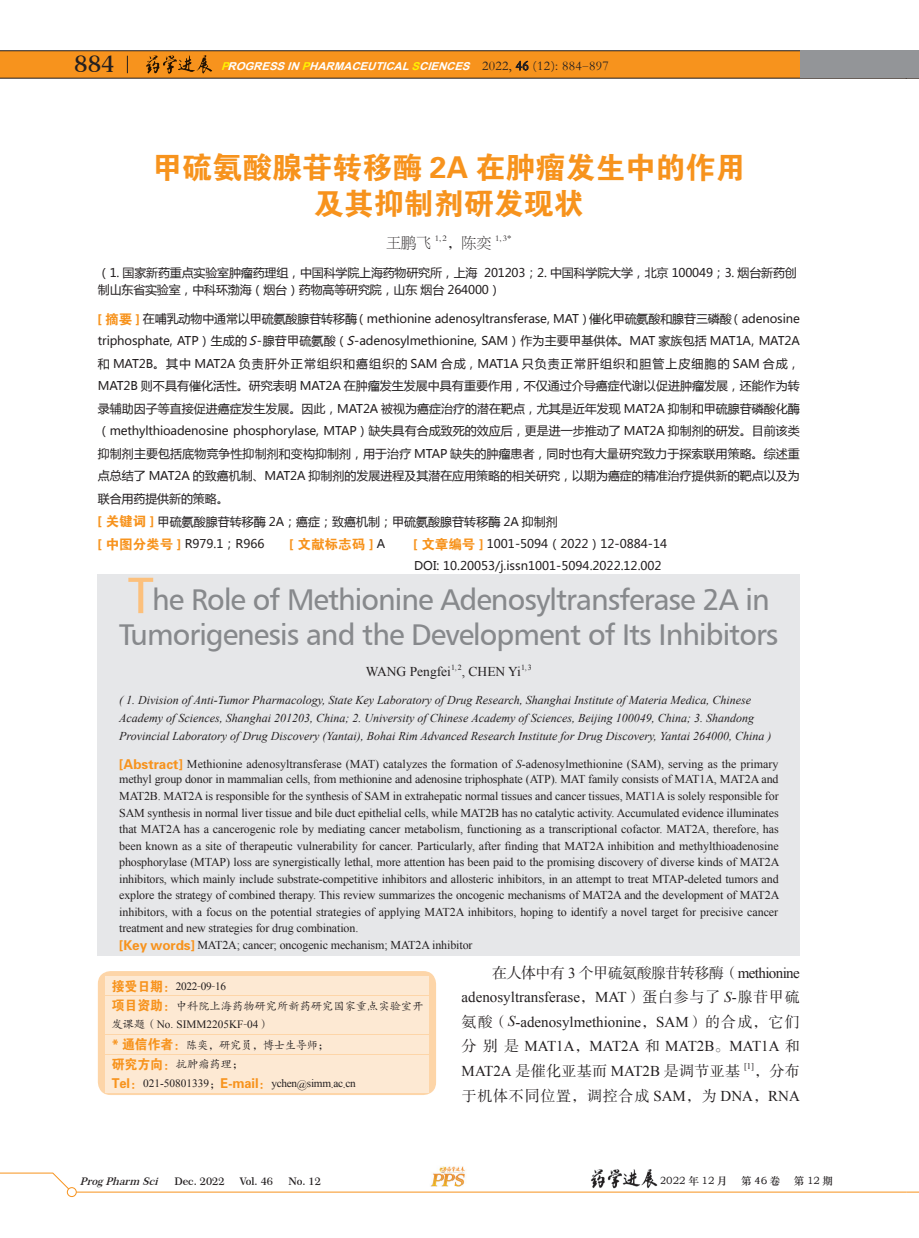
<style>
.page{position:relative;width:919px;height:1238px;background:#fff}
.page>*{position:absolute;margin:0;border:0;box-sizing:border-box;transform-origin:0 0}
.t1{font:30px/34.5px "Humanist 777 BT Roman B";letter-spacing:-.03em;color:#87898c}
.t2{font:30px/36px "FZDHTK GBK1 0";color:#f7931d;text-align:center}
.t3{font:600 23.1px "Century 751 BT";color:#231f20}
.t4{font:15px/24.6px "Times New Roman";color:#231f20;text-align:justify}
.t5{font:15px "FZSSK GBK1 0";letter-spacing:-.035em;color:#231f20}
.t6{font:15px/24.6px "FZSSK GBK1 0";letter-spacing:.05em;color:#231f20;text-align:right}
.t7{font:15px "FZSSK GBK1 0";letter-spacing:.02em;color:#231f20}
.t8{font:15px "FZBSK GBK1 0";color:#231f20}
.t9{font:13.5px "Times New Roman";color:#231f20}
.t10{font:13.5px "FZDHTK GBK1 0";color:#f7931d}
.t11{font:12px/16.5px "Times New Roman";letter-spacing:-.01em;color:#231f20}
.t12{font:12px/22.5px "Microsoft Ya Hei";color:#231f20}
.t13{font:italic 12px/18px "Times New Roman";color:#231f20}
.t14{font:11.25px "Times New Roman";color:#231f20}
.t15{font:11.25px/19.5px "FZKTK GBK1 0";letter-spacing:-.025em;color:#231f20}
.t16{font:11.25px "FZKTK GBK1 0";color:#231f20}
.t17{font:italic 700 10.95px "Arial";color:#fff;scale:1.04 1}
.t18{font:600 10.5px "Century 751 BT";color:#231f20}
.t19{font:10.5px "ST Zhongsong";color:#231f20}
.t20{font:italic 600 10.5px "Century 751 BT";color:#231f20}
.t21{font:8.7px "FZBSK GBK1 0";color:#231f20}
.t22{font:8.7px "Times New Roman";color:#231f20}
.t23{font:7.8px "Times New Roman";color:#231f20}
.s1{color:#fff101}
.s2{font-family:"Garamond";font-weight:400;font-style:normal;font-size:13.5px;color:#231f20}
.s3{font-family:"FZFSK GBK1 0";font-weight:400;font-style:normal;font-size:13.5px;color:#231f20}
.s4{font-family:"Sim Sun";font-weight:400;font-style:normal;font-size:13.5px;color:#231f20}
.s5{font-family:"FZSSK GBK1 0"}
.s6{font-family:"FZDHTK GBK1 0";font-size:13.5px;color:#f7931d}
.s7{font-style:italic}
.s8{font-family:"Microsoft Ya Hei";font-size:12px;color:#231f20}
.s9{font-size:51px;color:#fcc07c}
.s10{font-family:"Times New Roman"}
.s11{font-family:"FZKTK GBK1 0"}
</style>
<div class="page">
<svg style="left:906px;top:1191px;width:12px;height:1px"></svg>
<svg style="left:0;top:1172px;width:69px;height:20px"></svg>
<hr style="left:72px;top:1191px;width:834px;height:1px;background:#f7931d">
<div style="left:67px;top:1187px;width:9px;height:9px;background:#fff;border-radius:50%"></div>
<div style="left:67px;top:1187px;width:9px;height:9px;border:1px solid #f7931d;border-radius:50%"></div>
<img style="left:430px;top:1166px;width:35px;height:21px">
<img style="left:590px;top:1169px;width:68px;height:20px">
<svg style="left:0;top:50px;width:918px;height:28px;background:#de8c2d"></svg>
<div style="left:98px;top:574px;width:701px;height:381px;background:#e6e7e9"></div>
<svg style="left:98px;top:971px;width:338px;height:123px;background:#fddcb7"></svg>
<div style="left:105px;top:976px;width:323px;height:18px;background:#fde9d3"></div>
<div style="left:105px;top:1015px;width:323px;height:18px;background:#fde9d3"></div>
<div style="left:105px;top:1054px;width:323px;height:18px;background:#fde9d3"></div>
<div style="left:105px;top:996px;width:323px;height:18px;background:#fde9d3"></div>
<div style="left:105px;top:1035px;width:323px;height:18px;background:#fde9d3"></div>
<div style="left:105px;top:1074px;width:323px;height:18px;background:#fde9d3"></div>
<h2 class="t3" style="left:74px;top:50px;width:42px">884</h2>
<p class="t17" style="left:221px;top:58px;width:374px"><span class="s1">P</span>ROGRESSIN<span class="s1">P</span>HARMACEUTICAL<span class="s1">S</span>CIENCES <span class="s2">2 0 2 2 ,</span> <span class="s2">4 6</span> <span class="s3">(</span> <span class="s2">1 2</span> <span class="s3">)</span> <span class="s2">: 8 8 4</span> <span class="s4">-</span> <span class="s2">8 9 7</span></p>
<h1 class="t2" style="left:152px;top:150px;width:595px">甲硫氨酸腺苷转移酶 2A 在肿瘤发生中的作用及其抑制剂研发现状</h1>
<p class="t8" style="left:386px;top:235px;width:46px">王鹏飞</p>
<p class="t21" style="left:435px;top:233px;width:13px">1,2</p>
<p class="t8" style="left:446px;top:235px;width:46px">，陈奕</p>
<p class="t21" style="left:495px;top:233px;width:18px">1, 3<span class="s5">*</span></p>
<p class="t12" style="left:98px;top:263px;width:700px;line-height:17.4px">（1. 国家新药重点实验室肿瘤药理组，中国科学院上海药物研究所，上海 201203；2. 中国科学院大学，北京 100049；3. 烟台新药创制山东省实验室，中科环渤海（烟台）药物高等研究院，山东 烟台 264000）</p>
<p class="t12" style="left:98px;top:307px;width:703px"><span class="s6">[ 摘要 ]</span> 在哺乳动物中通常以甲硫氨酸腺苷转移酶（methionine adenosyltransferase, MAT）催化甲硫氨酸和腺苷三磷酸（adenosine triphosphate, ATP）生成的 <span class="s7">S</span>-腺苷甲硫氨酸（<span class="s7">S</span>-adenosylmethionine, SAM）作为主要甲基供体。MAT 家族包括 MAT1A, MAT2A和 MAT2B。其中 MAT2A 负责肝外正常组织和癌组织的 SAM 合成，MAT1A 只负责正常肝组织和胆管上皮细胞的 SAM 合成，MAT2B 则不具有催化活性。研究表明 MAT2A 在肿瘤发生发展中具有重要作用，不仅通过介导癌症代谢以促进肿瘤发展，还能作为转录辅助因子等直接促进癌症发生发展。因此，MAT2A 被视为癌症治疗的潜在靶点，尤其是近年发现 MAT2A 抑制和甲硫腺苷磷酸化酶（methylthioadenosine phosphorylase, MTAP）缺失具有合成致死的效应后，更是进一步推动了 MAT2A 抑制剂的研发。目前该类抑制剂主要包括底物竞争性抑制剂和变构抑制剂，用于治疗 MTAP 缺失的肿瘤患者，同时也有大量研究致力于探索联用策略。综述重点总结了 MAT2A 的致癌机制、MAT2A 抑制剂的发展进程及其潜在应用策略的相关研究，以期为癌症的精准治疗提供新的靶点以及为联合用药提供新的策略。<br><span class="s6">[ 关键词 ]</span> 甲硫氨酸腺苷转移酶 2A；癌症；致癌机制；甲硫氨酸腺苷转移酶 2A 抑制剂<br><span class="s6">[ 中图分类号 ]</span> R979.1；R966</p>
<p class="t10" style="left:289px;top:537px;width:97px">[ 文献标志码 ] <span class="s8">A</span></p>
<p class="t12" style="left:413px;top:532px;width:255px;line-height:21.8px"><span class="s6">[ 文章编号 ]</span> 1001-5094（2022）12-0884-14<br>DOI: 10.20053/j.issn1001-5094.2022.12.002</p>
<h1 class="t1" style="left:119px;top:582px;width:661px"><span class="s9">T</span>he Role of Methionine Adenosyltransferase 2A in<br>Tumorigenesis and the Development of Its Inhibitors</h1>
<p class="t9" style="left:366px;top:662px;width:87px">WANG Pengfei</p>
<p class="t23" style="left:451px;top:662px;width:12px">1,2</p>
<p class="t9" style="left:462px;top:662px;width:61px">, CHEN Yi</p>
<p class="t23" style="left:521px;top:662px;width:12px">1,3</p>
<p class="t13" style="left:119px;top:690px;width:653px">( 1. Division of Anti-Tumor Pharmacology, State Key Laboratory of Drug Research, Shanghai Institute of Materia Medica, Chinese<br>Academy of Sciences, Shanghai 201203, China; 2. University of Chinese Academy of Sciences, Beijing 100049, China; 3. Shandong<br>Provincial Laboratory of Drug Discovery (Yantai), Bohai Rim Advanced Research Institute for Drug Discovery, Yantai 264000, China )</p>
<p class="t11" style="left:119px;top:755px;width:661px"><span class="s6">[Abstract]</span> Methionine adenosyltransferase (MAT) catalyzes the formation of <span class="s7">S</span>-adenosylmethionine (SAM), serving as the primary methyl group donor in mammalian cells, from methionine and adenosine triphosphate (ATP). MAT family consists of MAT1A, MAT2A and MAT2B. MAT2A is responsible for the synthesis of SAM in extrahepatic normal tissues and cancer tissues, MAT1A is solely responsible for SAM synthesis in normal liver tissue and bile duct epithelial cells, while MAT2B has no catalytic activity. Accumulated evidence illuminates that MAT2A has a cancerogenic role by mediating cancer metabolism, functioning as a transcriptional cofactor. MAT2A, therefore, has been known as a site of therapeutic vulnerability for cancer. Particularly, after finding that MAT2A inhibition and methylthioadenosine phosphorylase (MTAP) loss are synergistically lethal, more attention has been paid to the promising discovery of diverse kinds of MAT2A inhibitors, which mainly include substrate-competitive inhibitors and allosteric inhibitors, in an attempt to treat MTAP-deleted tumors and explore the strategy of combined therapy. This review summarizes the oncogenic mechanisms of MAT2A and the development of MAT2A inhibitors, with a focus on the potential strategies of applying MAT2A inhibitors, hoping to identify a novel target for precisive cancer treatment and new strategies for drug combination.<br><span class="s6">[Key words]</span> MAT2A; cancer; oncogenic mechanism; MAT2A inhibitor</p>
<p class="t5" style="left:492px;top:964px;width:309px">在人体中有 <span class="s10">3</span> 个甲硫氨酸腺苷转移酶（<span class="s10">methionine</span></p>
<p class="t4" style="left:461px;top:984px;width:340px">adenosyltransferase<span class="s5">，</span>MAT<span class="s5">）蛋白参与了</span> <span class="s7">S</span>-<span class="s5">腺苷甲硫氨酸（</span><span class="s7">S</span>-adenosylmethionine<span class="s5">，</span>SAM<span class="s5">）的合成，它们分别是</span> MAT1A<span class="s5">，</span>MAT2A <span class="s5">和</span> MAT2B<span class="s5">。</span>MAT1A <span class="s5">和</span></p>
<p class="t7" style="left:461px;top:1062px;width:280px"><span class="s10">MAT2A</span> 是催化亚基而 <span class="s10">MAT2B</span> 是调节亚基</p>
<p class="t22" style="left:744px;top:1059px;width:12px">[1]</p>
<p class="t14" style="left:112px;top:978px;width:116px"><span class="s6">接受日期：</span>2022<span class="s11">-</span>09<span class="s11">-</span>16</p>
<p class="t16" style="left:112px;top:999px;width:313px"><span class="s6">项目资助：</span>中科院上海药物研究所新药研究国家重点实验室开</p>
<p class="t14" style="left:112px;top:1016px;width:159px"><span class="s11">发课题（</span>No<span class="s11">.</span> SIMM2205KF<span class="s11">-</span>04<span class="s11">）</span></p>
<p class="t15" style="left:112px;top:1035px;width:219px"><span class="s6">* 通信作者：</span>陈奕，研究员，博士生导师；<span class="s6">研究方向：</span>抗肿瘤药理；</p>
<p class="t14" style="left:112px;top:1075px;width:246px"><span class="s6">Tel：</span>021-50801339<span class="s11">；</span><span class="s6">E-mail：</span>ychen<span class="s11">@</span>simm<span class="s11">.</span>ac<span class="s11">.</span>cn</p>
<p class="t6" style="left:461px;top:1059px;width:340px">，分布<br>于机体不同位置，调控合成 <span class="s10">SAM</span>，为 <span class="s10">DNA</span>，<span class="s10">RNA</span></p>
<p class="t20" style="left:80px;top:1174px;width:83px">ProgPharm Sci</p>
<p class="t18" style="left:174px;top:1174px;width:52px">Dec. 2022</p>
<p class="t18" style="left:240px;top:1174px;width:35px">Vol. 46</p>
<p class="t18" style="left:288px;top:1174px;width:34px">No. 12</p>
<p class="t19" style="left:659px;top:1173px;width:69px">2022 年 12 月</p>
<p class="t19" style="left:741px;top:1173px;width:41px">第46卷</p>
<p class="t19" style="left:793px;top:1173px;width:41px">第12期</p>
</div>
